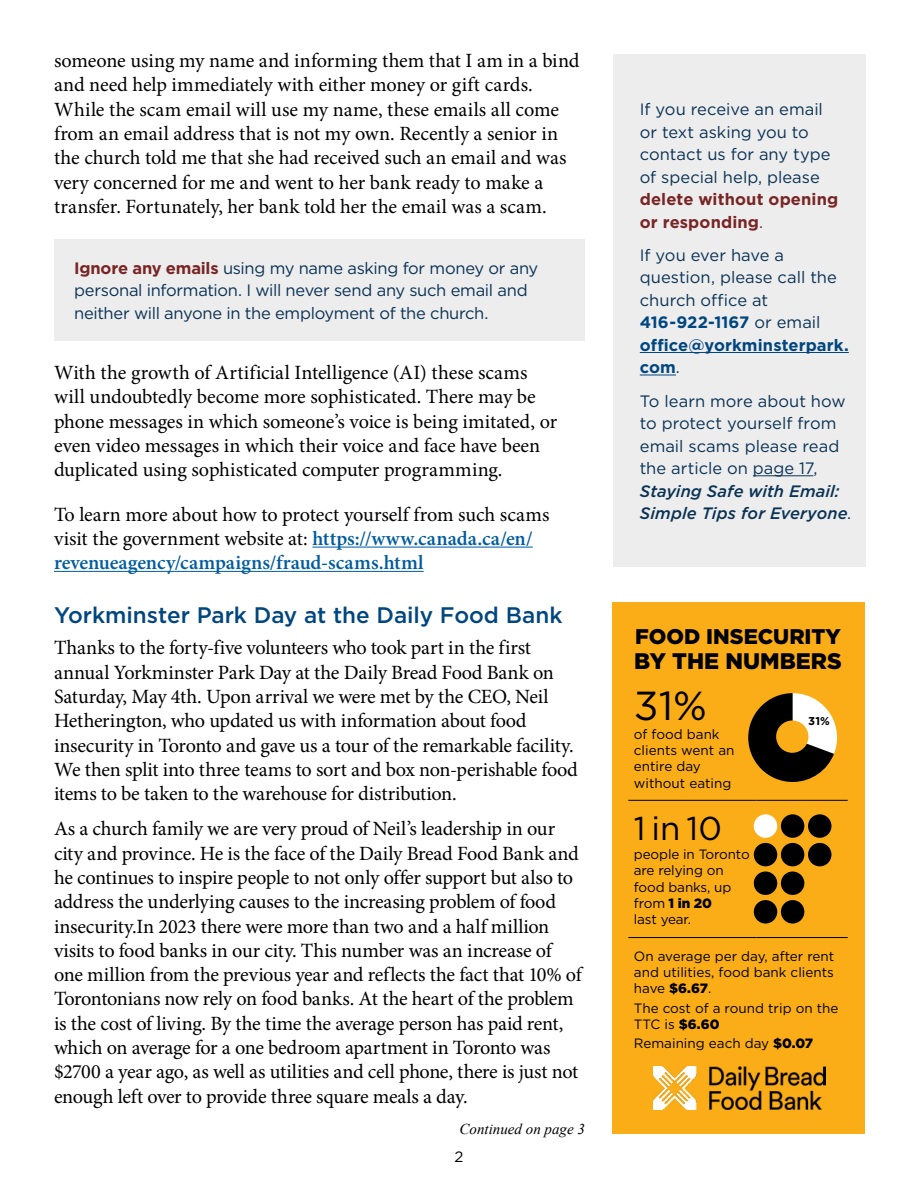
<style>
.page{position:relative;width:918px;height:1188px;background:#fff}
.page>*{position:absolute;margin:0;border:0;box-sizing:border-box;transform-origin:0 0}
.t1{font:40.5px "Gotham";color:#000}
.t2{font:33px "Gotham";color:#000}
.t3{font:500 22.5px "Gotham";color:#00467f}
.t4{font:900 22.5px "Gotham";color:#000}
.t5{font:900 21.3px "Gotham";color:#000}
.t6{font:20.25px/24.3px "Minion Pro";letter-spacing:-.01em;color:#000}
.t7{font:16.5px/22.5px "Gotham";letter-spacing:-.01em;color:#0a3254}
.t8{font:italic 500 16.5px/22.5px "Gotham";letter-spacing:.005em;color:#0a3254}
.t9{font:700 16.5px/22.5px "Gotham";letter-spacing:.005em;color:#792525}
.t10{font:italic 15px "Times New Roman";color:#000}
.t11{font:15px "Gotham";color:#000}
.t12{font:13.5px/16.2px "Gotham";color:#000}
.t13{font:700 11.25px "Gotham";color:#000}
.s1{font-weight:700;color:#792525}
.s2{font-weight:600;color:#005c9f}
.s3{font-weight:400}
.s4{font-weight:700;color:#00467f}
.s5{font-weight:400;font-style:normal}
.s6{font-weight:900}
</style>
<div class="page">
<hr style="left:312px;top:547px;width:221px;height:1px;background:#005c9f">
<hr style="left:54px;top:571px;width:370px;height:1px;background:#005c9f">
<div style="left:54px;top:239px;width:531px;height:101px;background:#ededee"></div>
<div style="left:613px;top:603px;width:252px;height:531px;background:#fbad18"></div>
<hr style="left:628px;top:800px;width:129px;height:1px;background:#000">
<hr style="left:757px;top:800px;width:91px;height:1px;background:#000">
<hr style="left:628px;top:937px;width:129px;height:1px;background:#000">
<hr style="left:757px;top:937px;width:91px;height:1px;background:#000">
<svg style="left:748px;top:693px;width:89px;height:89px"></svg>
<div style="left:754px;top:814px;width:23px;height:24px;background:#fff;border-radius:50%"></div>
<div style="left:781px;top:814px;width:23px;height:24px;background:#000;border-radius:50%"></div>
<div style="left:808px;top:814px;width:23px;height:24px;background:#000;border-radius:50%"></div>
<div style="left:754px;top:843px;width:23px;height:23px;background:#000;border-radius:50%"></div>
<div style="left:781px;top:843px;width:23px;height:23px;background:#000;border-radius:50%"></div>
<div style="left:808px;top:843px;width:23px;height:23px;background:#000;border-radius:50%"></div>
<div style="left:754px;top:872px;width:23px;height:23px;background:#000;border-radius:50%"></div>
<div style="left:781px;top:872px;width:23px;height:23px;background:#000;border-radius:50%"></div>
<div style="left:754px;top:900px;width:23px;height:24px;background:#000;border-radius:50%"></div>
<div style="left:781px;top:900px;width:23px;height:24px;background:#000;border-radius:50%"></div>
<img style="left:653px;top:1067px;width:173px;height:43px">
<div style="left:776px;top:721px;width:32px;height:32px;background:#fbad18;border-radius:50%"></div>
<div style="left:613px;top:54px;width:253px;height:513px;background:#ededee"></div>
<hr style="left:640px;top:352px;width:209px;height:1px;background:#00467f">
<hr style="left:640px;top:375px;width:36px;height:1px;background:#00467f">
<hr style="left:753px;top:475px;width:60px;height:1px;background:#0a3254">
<p class="t6" style="left:54px;top:49px;width:527px">someone using my name and informing them that I am in a bind and need help immediately with either money or gift cards.<br>While the scam email will use my name, these emails all come from an email address that is not my own. Recently a senior in the church told me that she had received such an email and was very concerned for me and went to her bank ready to make a transfer. Fortunately, her bank told her the email was a scam.</p>
<p class="t7" style="left:74px;top:256px;width:466px"><span class="s1">Ignore any emails</span> using my name asking for money or any personal information. I will never send any such email and neither will anyone in the employment of the church.</p>
<p class="t6" style="left:54px;top:360px;width:505px">With the growth of Artificial Intelligence (AI) these scams will undoubtedly become more sophisticated. There may be phone messages in which someone’s voice is being imitated, or even video messages in which their voice and face have been duplicated using sophisticated computer programming.</p>
<p class="t6" style="left:54px;top:502px;width:497px">To learn more about how to protect yourself from such scams visit the government website at: <span class="s2">https://www.canada.ca/en/ revenueagency/campaigns/fraud-scams.html</span></p>
<p class="t3" style="left:54px;top:601px;width:510px">Yorkminster Park Day at the Daily Food Bank</p>
<p class="t6" style="left:54px;top:636px;width:525px">Thanks to the forty-five volunteers who took part in the first annual Yorkminster Park Day at the Daily Bread Food Bank on Saturday, May 4th. Upon arrival we were met by the CEO, Neil Hetherington, who updated us with information about food insecurity in Toronto and gave us a tour of the remarkable facility.<br>We then split into three teams to sort and box non-perishable food items to be taken to the warehouse for distribution.</p>
<p class="t6" style="left:54px;top:817px;width:529px">As a church family we are very proud of Neil’s leadership in our city and province. He is the face of the Daily Bread Food Bank and he continues to inspire people to not only offer support but also to address the underlying causes to the increasing problem of food insecurity.In 2023 there were more than two and a half million visits to food banks in our city. This number was an increase of one million from the previous year and reflects the fact that 10% of Torontonians now rely on food banks. At the heart of the problem is the cost of living. By the time the average person has paid rent, which on average for a one bedroom apartment in Toronto was $2700 a year ago, as well as utilities and cell phone, there is just not enough left over to provide three square meals a day.</p>
<p class="t10" style="left:460px;top:1119px;width:127px">Continued on page 3</p>
<p class="t11" style="left:455px;top:1147px;width:10px">2</p>
<p class="t7" style="left:640px;top:98px;width:192px">If you receive an email or text asking you to contact us for any type of special help, please</p>
<p class="t9" style="left:640px;top:188px;width:200px">delete without opening or responding<span class="s3">.</span></p>
<p class="t7" style="left:640px;top:243px;width:211px">If you ever have a question, please call the church office at<br><span class="s4">416-922-1167</span> or email <span class="s4">office@yorkminsterpark. com</span>.</p>
<p class="t7" style="left:640px;top:389px;width:207px">To learn more about how to protect yourself from email scams please read the article on page 17,</p>
<p class="t8" style="left:640px;top:479px;width:213px">Staying Safe with Email:<br>Simple Tips for Everyone<span class="s5">.</span></p>
<p class="t5" style="left:635px;top:622px;width:207px">FOOD INSECURITY</p>
<p class="t4" style="left:634px;top:646px;width:209px">BY THE NUMBERS</p>
<h1 class="t1" style="left:634px;top:680px;width:75px">31%</h1>
<p class="t12" style="left:634px;top:726px;width:102px">of food bank clients went an entire day without eating</p>
<h2 class="t2" style="left:634px;top:807px;width:90px">1 in 10</h2>
<p class="t12" style="left:634px;top:846px;width:117px">people in Toronto are relying on food banks, up from <span class="s6">1 in 20<br></span>last year.</p>
<p class="t12" style="left:634px;top:948px;width:202px;text-align:justify">On average per day, after rent and utilities, food bank clients have <span class="s6">$6.67</span>.</p>
<p class="t12" style="left:634px;top:999px;width:206px">The cost of a round trip on the<br>TTC is <span class="s6">$6.60</span></p>
<p class="t12" style="left:634px;top:1035px;width:181px">Remaining each day <span class="s6">$0.07</span></p>
<p class="t13" style="left:808px;top:714px;width:23px">31%</p>
</div>
